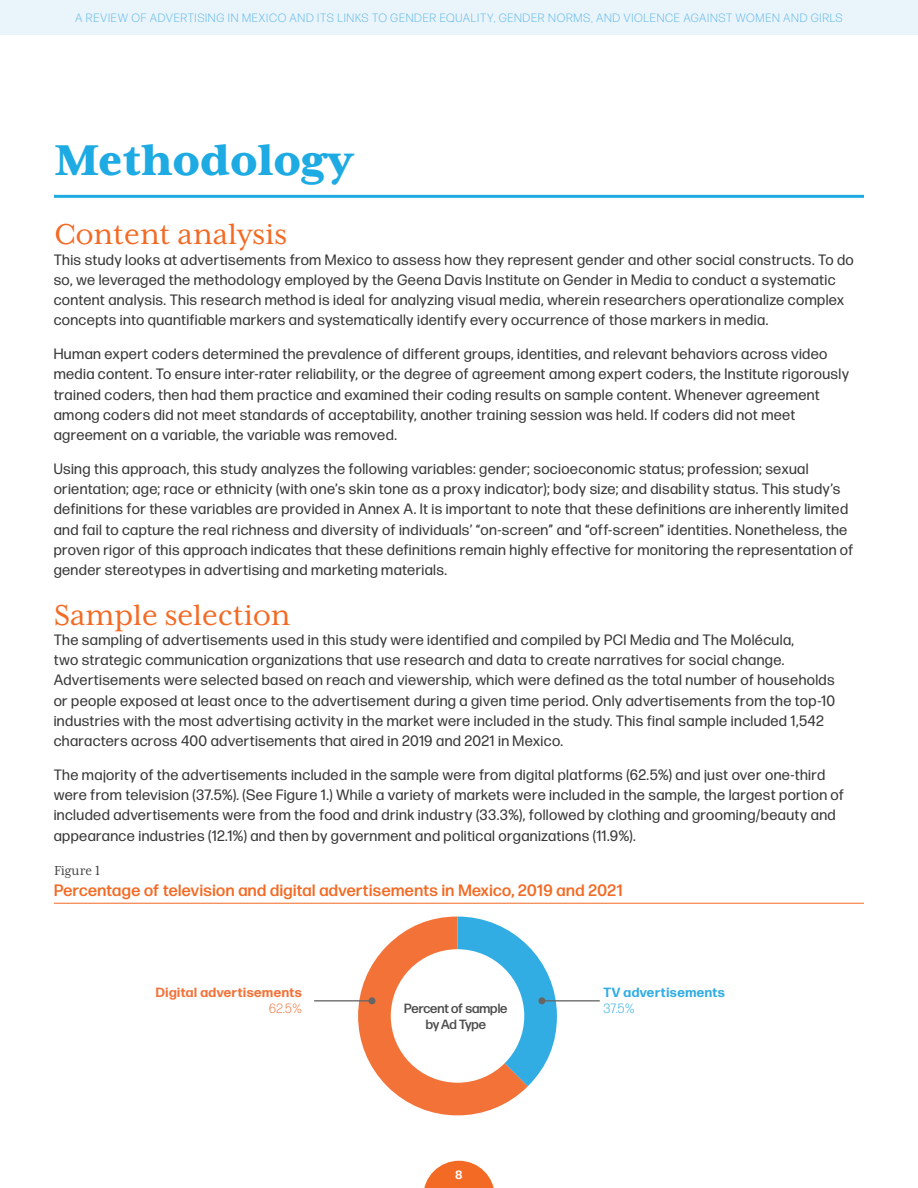
<style>
.page{position:relative;width:918px;height:1188px;background:#fff}
.page>*{position:absolute;margin:0;border:0;box-sizing:border-box;transform-origin:0 0}
.Header_1{font:800 49.5px "Mrs Eaves XL Serif OT";color:#1eaae2}
.Header_2{font:33px "Mrs Eaves XL Serif OT";color:#f36a24}
.t1{font:500 16.5px "Forma DJR Deck";letter-spacing:.03em;color:#f36a24}
.Body{font:15px/20.2px "Forma DJR Banner";letter-spacing:.07em;color:#383839}
.t2{font:15px "Mrs Eaves XL Serif Nar OT";color:#424343}
.t3{font:700 13.35px/16px "Forma DJR Deck";letter-spacing:.04em;color:#f37238;text-align:right}
.t4{font:500 13.35px/16px "Forma DJR Deck";color:#4d4d4d;text-align:center}
.t5{font:700 13.35px/16px "Forma DJR Deck";letter-spacing:.04em;color:#32ade3}
.t6{font:300 12px "Forma DJR Banner";letter-spacing:.11em;color:#5db7e7}
.t7{font:700 12px "Forma DJR Banner";color:#fff}
.s1{font-weight:300}
</style>
<div class="page">
<div style="left:0;top:0;width:918px;height:35px;background:#eaf4fb"></div>
<svg style="left:424px;top:1161px;width:70px;height:27px"></svg>
<hr style="left:54px;top:195px;width:810px;height:3px;background:#1eaae2">
<hr style="left:54px;top:903px;width:810px;height:1px;background:#f36a24">
<svg style="left:358px;top:917px;width:199px;height:199px"></svg>
<div style="left:391px;top:949px;width:133px;height:134px;background:#fff;border-radius:50%"></div>
<hr style="left:542px;top:1000px;width:58px;height:2px;background:#666">
<div style="left:538px;top:997px;width:7px;height:7px;background:#666;border-radius:50%"></div>
<hr style="left:314px;top:1000px;width:58px;height:2px;background:#666">
<div style="left:368px;top:997px;width:8px;height:7px;background:#666;border-radius:50%"></div>
<p class="t6" style="left:76px;top:11px;width:768px">A REVIEW OF ADVERTISING IN MEXICO AND ITS LINKS TO GENDER EQUALITY, GENDER NORMS, AND VIOLENCE AGAINST WOMEN AND GIRLS</p>
<p class="Header_1" style="left:54px;top:135px;width:300px">Methodology</p>
<p class="Header_2" style="left:54px;top:218px;width:235px">Content analysis</p>
<p class="Body" style="left:54px;top:249px;width:801px">This study looks at advertisements from Mexico to assess how they represent gender and other social constructs. To do so, we leveraged the methodology employed by the Geena Davis Institute on Gender in Media to conduct a systematic content analysis. This research method is ideal for analyzing visual media, wherein researchers operationalize complex concepts into quantifiable markers and systematically identify every occurrence of those markers in media.</p>
<p class="Body" style="left:54px;top:343px;width:796px">Human expert coders determined the prevalence of different groups, identities, and relevant behaviors across video media content. To ensure inter-rater reliability, or the degree of agreement among expert coders, the Institute rigorously trained coders, then had them practice and examined their coding results on sample content. Whenever agreement among coders did not meet standards of acceptability, another training session was held. If coders did not meet agreement on a variable, the variable was removed.</p>
<p class="Body" style="left:54px;top:458px;width:801px">Using this approach, this study analyzes the following variables: gender; socioeconomic status; profession; sexual orientation; age; race or ethnicity (with one’s skin tone as a proxy indicator); body size; and disability status. This study’s definitions for these variables are provided in Annex A. It is important to note that these definitions are inherently limited and fail to capture the real richness and diversity of individuals’ “on-screen” and “off-screen” identities. Nonetheless, the proven rigor of this approach indicates that these definitions remain highly effective for monitoring the representation of gender stereotypes in advertising and marketing materials.</p>
<p class="Header_2" style="left:54px;top:598px;width:238px">Sample selection</p>
<p class="Body" style="left:54px;top:629px;width:782px">The sampling of advertisements used in this study were identified and compiled by PCI Media and The Molécula,<br>two strategic communication organizations that use research and data to create narratives for social change.<br>Advertisements were selected based on reach and viewership, which were defined as the total number of households or people exposed at least once to the advertisement during a given time period. Only advertisements from the top-10 industries with the most advertising activity in the market were included in the study. This final sample included 1,542 characters across 400 advertisements that aired in 2019 and 2021 in Mexico.</p>
<p class="Body" style="left:54px;top:764px;width:791px">The majority of the advertisements included in the sample were from digital platforms (62.5%) and just over one-third were from television (37.5%). (See Figure 1.) While a variety of markets were included in the sample, the largest portion of included advertisements were from the food and drink industry (33.3%), followed by clothing and grooming/beauty and appearance industries (12.1%) and then by government and political organizations (11.9%).</p>
<p class="t2" style="left:54px;top:863px;width:48px">Figure 1</p>
<p class="t1" style="left:54px;top:880px;width:570px">Percentage of television and digital advertisements in Mexico, 2019 and 2021</p>
<p class="t3" style="left:156px;top:984px;width:147px">Digital advertisements<br><span class="s1">62.5%</span></p>
<p class="t4" style="left:404px;top:1000px;width:105px">Percent of sample by Ad Type</p>
<p class="t7" style="left:456px;top:1167px;width:8px">8</p>
<p class="t5" style="left:603px;top:984px;width:123px">TV advertisements<br><span class="s1">37.5%</span></p>
</div>
